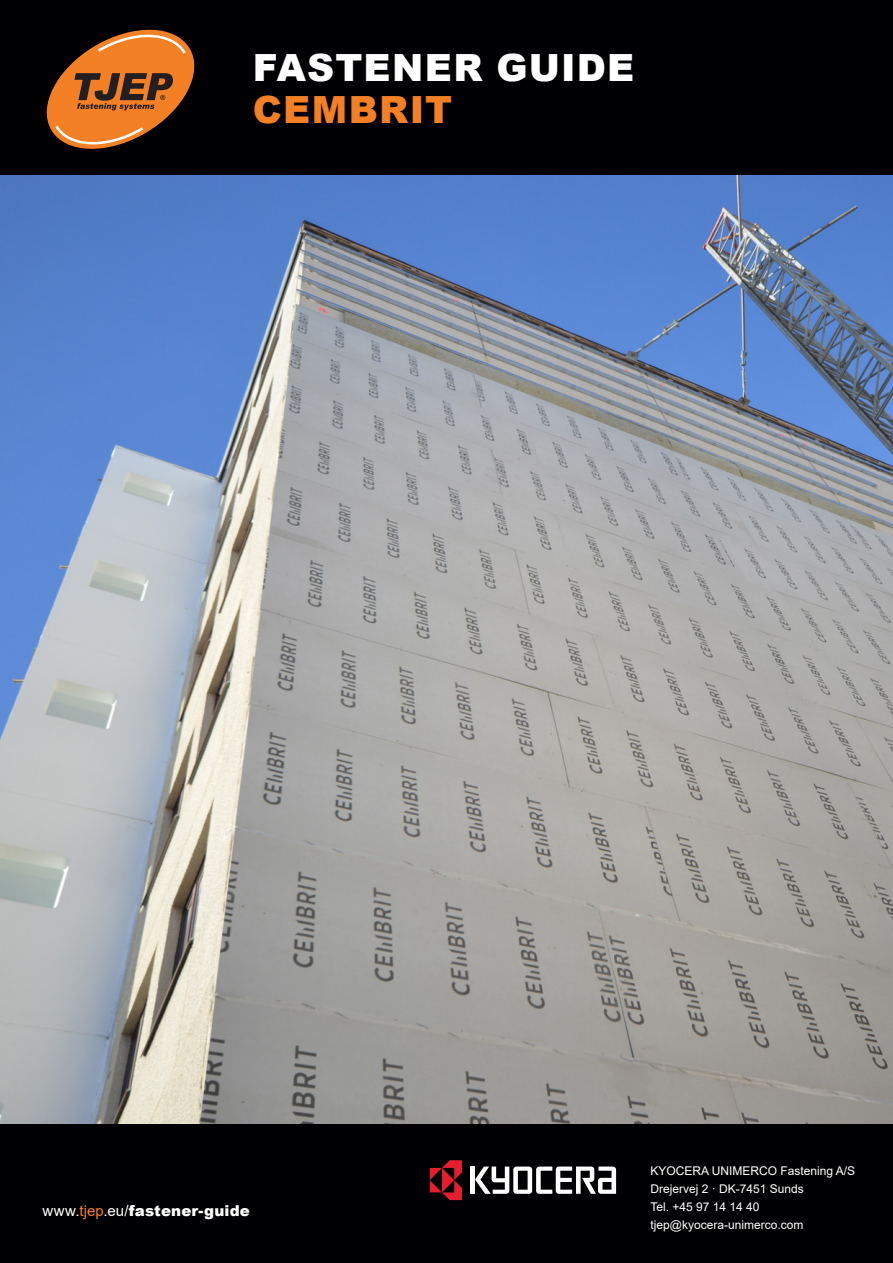
<style>
.page{position:relative;width:893px;height:1263px;background:#fff}
.page>*{position:absolute;margin:0;border:0;box-sizing:border-box;transform-origin:0 0}
.t1{font:900 37.5px/42px "Arial";letter-spacing:.03em;color:#fff}
.t2{font:900 15px "Arial";letter-spacing:.01em;color:#fff}
.t3{font:12px "Arial";color:#fff}
.s1{color:#f48026}
.s2{font-weight:400}
.s3{font-weight:400;color:#f48026}
</style>
<div class="page">
<img style="left:0;top:174px;width:893px;height:950px">
<div style="left:0;top:0;width:893px;height:174px;background:#000002"></div>
<svg style="left:47px;top:30px;width:147px;height:119px"></svg>
<div style="left:0;top:1125px;width:893px;height:138px;background:#000002"></div>
<div style="left:470px;top:1166px;width:5px;height:28px;background:#fff"></div>
<svg style="left:475px;top:1166px;width:141px;height:28px"></svg>
<svg style="left:430px;top:1160px;width:32px;height:40px"></svg>
<p class="t1" style="left:253px;top:46px;width:383px">FASTENER GUIDE<br><span class="s1">CEMBRIT</span></p>
<p class="t2" style="left:43px;top:1200px;width:209px"><span class="s2">www.</span><span class="s3">tjep</span><span class="s2">.eu/</span>fastener-guide</p>
<p class="t3" style="left:650px;top:1162px;width:206px">KYOCERA UNIMERCO Fastening A/S</p>
<p class="t3" style="left:650px;top:1180px;width:155px">Drejervej 2 · DK-7451 Sunds</p>
<p class="t3" style="left:650px;top:1198px;width:111px">Tel. +45 97 14 14 40</p>
<p class="t3" style="left:650px;top:1216px;width:154px">tjep@kyocera-unimerco.com</p>
</div>
